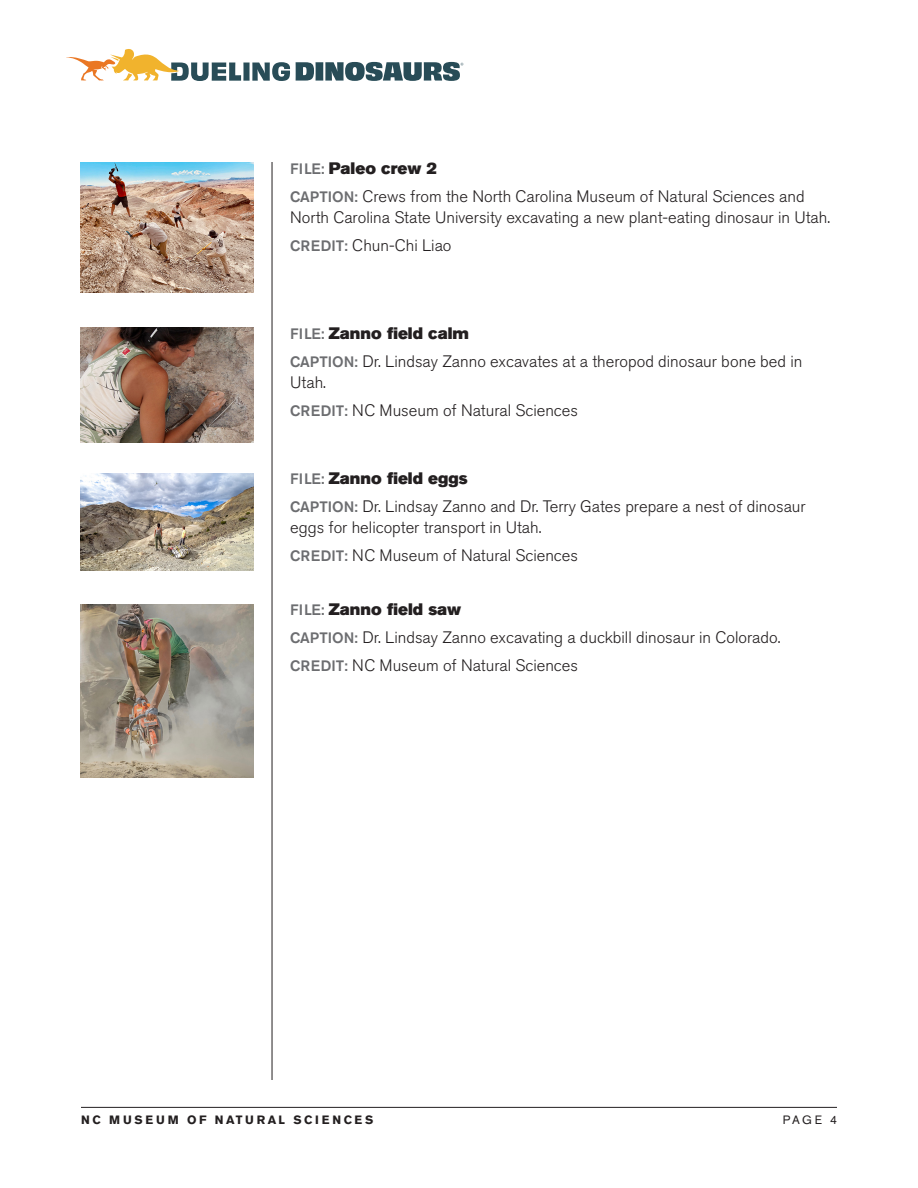
<style>
.page{position:relative;width:918px;height:1188px;background:#fff}
.page>*{position:absolute;margin:0;border:0;box-sizing:border-box;transform-origin:0 0}
.body_text{font:300 16.5px/21px "Akzidenz Grotesk BE";color:#231f20}
.caption_end{font:300 16.5px "Akzidenz Grotesk BE";color:#231f20}
.body_text-2{font:16.5px "Akzidenz Grotesk BE Super";color:#231f20}
.subhead{font:700 12px "Akzidenz Grotesk BE";letter-spacing:.22em;color:#231f20}
.subhead-2{font:12px "Akzidenz Grotesk BE";color:#231f20}
.s1{font-family:"Akzidenz Grotesk BE";font-weight:500;font-size:15px;color:#6c6d70}
.s2{font-weight:500;font-size:15px;color:#6c6d70}
</style>
<div class="page">
<svg style="left:66px;top:49px;width:224px;height:32px"></svg>
<svg style="left:296px;top:62px;width:167px;height:19px"></svg>
<hr style="left:81px;top:1107px;width:756px;height:1px;background:#231f20">
<hr style="left:272px;top:162px;width:1px;height:918px;background:#231f20">
<img style="left:81px;top:163px;width:173px;height:129px">
<img style="left:81px;top:328px;width:173px;height:114px">
<img style="left:81px;top:474px;width:173px;height:97px">
<img style="left:81px;top:604px;width:173px;height:174px">
<p class="body_text-2" style="left:290px;top:159px;width:149px"><span class="s1">FILE:</span> Paleo crew 2</p>
<p class="body_text" style="left:290px;top:186px;width:541px"><span class="s2">CAPTION:</span> Crews from the North Carolina Museum of Natural Sciences and<br>North Carolina State University excavating a new plant-eating dinosaur in Utah.</p>
<p class="caption_end" style="left:290px;top:236px;width:163px"><span class="s2">CREDIT:</span> Chun-Chi Liao</p>
<p class="body_text-2" style="left:290px;top:324px;width:180px"><span class="s1">FILE:</span> Zanno field calm</p>
<p class="body_text" style="left:290px;top:351px;width:514px"><span class="s2">CAPTION:</span> Dr. Lindsay Zanno excavates at a theropod dinosaur bone bed in<br>Utah.</p>
<p class="caption_end" style="left:290px;top:401px;width:289px"><span class="s2">CREDIT:</span> NC Museum of Natural Sciences</p>
<p class="body_text-2" style="left:290px;top:469px;width:179px"><span class="s1">FILE:</span> Zanno field eggs</p>
<p class="body_text" style="left:290px;top:496px;width:517px"><span class="s2">CAPTION:</span> Dr. Lindsay Zanno and Dr. Terry Gates prepare a nest of dinosaur eggs for helicopter transport in Utah.</p>
<p class="caption_end" style="left:290px;top:546px;width:289px"><span class="s2">CREDIT:</span> NC Museum of Natural Sciences</p>
<p class="body_text-2" style="left:290px;top:600px;width:173px"><span class="s1">FILE:</span> Zanno field saw</p>
<p class="body_text" style="left:290px;top:627px;width:492px"><span class="s2">CAPTION:</span> Dr. Lindsay Zanno excavating a duckbill dinosaur in Colorado.</p>
<p class="caption_end" style="left:290px;top:656px;width:289px"><span class="s2">CREDIT:</span> NC Museum of Natural Sciences</p>
<p class="subhead" style="left:81px;top:1113px;width:294px">NC MUSEUM OF NATURAL SCIENCES</p>
<p class="subhead-2" style="left:783px;top:1113px;width:56px">PAGE 4</p>
</div>
